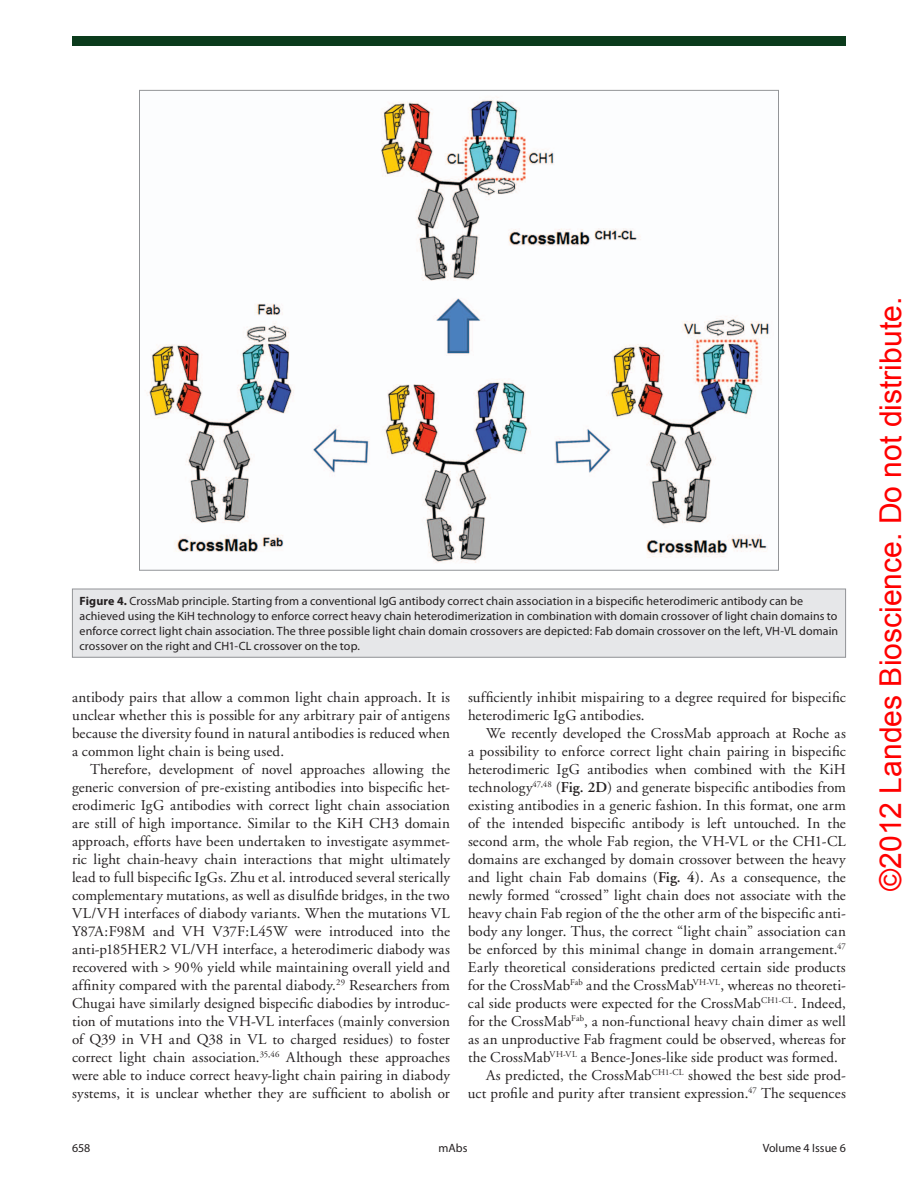
<style>
.page{position:relative;width:918px;height:1188px;background:#fff}
.page>*{position:absolute;margin:0;border:0;box-sizing:border-box;transform-origin:0 0}
.t1{font:30.15px "Arial";color:#f00}
.t2{font:15px/18px "Adobe Garamond";letter-spacing:.01em;color:#231f20;text-align:justify}
.t3{font:12px/15px "Myriad Pro";letter-spacing:.005em;color:#231f20}
.s1{font-weight:700}
.s2{font-weight:600}
</style>
<div class="page">
<div style="left:72px;top:36px;width:774px;height:10px;background:#0b3b1c"></div>
<div style="left:72px;top:589px;width:774px;height:68px;background:#e6e7e9"></div>
<div style="left:72px;top:589px;width:774px;height:69px;border:1px solid #939598"></div>
<img style="left:147px;top:97px;width:622px;height:466px">
<p class="t3" style="left:80px;top:593px;width:760px"><span class="s1">Figure 4.</span> CrossMab principle. Starting from a conventional IgG antibody correct chain association in a bispecific heterodimeric antibody can be achieved using the KiH technology to enforce correct heavy chain heterodimerization in combination with domain crossover of light chain domains to enforce correct light chain association. The three possible light chain domain crossovers are depicted: Fab domain crossover on the left, VH-VL domain crossover on the right and CH1-CL crossover on the top.</p>
<p class="t2" style="left:72px;top:689px;width:379px">antibody pairs that allow a common light chain approach. It is unclear whether this is possible for any arbitrary pair of antigens because the diversity found in natural antibodies is reduced when a common light chain is being used.</p>
<p class="t2" style="left:72px;top:761px;width:379px;text-indent:18px">Therefore, development of novel approaches allowing the generic conversion of pre-existing antibodies into bispecific het&shy;erodimeric IgG antibodies with correct light chain association are still of high importance. Similar to the KiH CH3 domain approach, efforts have been undertaken to investigate asymmet&shy;ric light chain-heavy chain interactions that might ultimately lead to full bispecific IgGs. Zhu et al. introduced several sterically complementary mutations, as well as disulfide bridges, in the two VL/VH interfaces of diabody variants. When the mutations VL Y87A:F98M and VH V37F:L45W were introduced into the anti-p185HER2 VL/VH interface, a heterodimeric diabody was recovered with &gt; 90% yield while maintaining overall yield and affinity compared with the parental diabody.<sup>29</sup> Researchers from Chugai have similarly designed bispecific diabodies by introduc&shy;tion of mutations into the VH-VL interfaces (mainly conversion of Q39 in VH and Q38 in VL to charged residues) to foster correct light chain association.<sup>35,46</sup> Although these approaches were able to induce correct heavy-light chain pairing in diabody systems, it is unclear whether they are sufficient to abolish or</p>
<p class="t2" style="left:468px;top:689px;width:379px">sufficiently inhibit mispairing to a degree required for bispecific heterodimeric IgG antibodies.</p>
<p class="t2" style="left:486px;top:725px;width:361px">We recently developed the CrossMab approach at Roche as</p>
<p class="t2" style="left:468px;top:743px;width:379px">a possibility to enforce correct light chain pairing in bispecific</p>
<p class="t2" style="left:468px;top:761px;width:379px">heterodimeric IgG antibodies when combined with the KiH</p>
<p class="t2" style="left:468px;top:779px;width:379px">technology<sup>47,48</sup> (<span class="s2">Fig. 2D</span>) and generate bispecific antibodies from</p>
<p class="t2" style="left:468px;top:797px;width:379px">existing antibodies in a generic fashion. In this format, one arm</p>
<p class="t2" style="left:468px;top:815px;width:379px">of the intended bispecific antibody is left untouched. In the</p>
<p class="t2" style="left:468px;top:833px;width:379px">second arm, the whole Fab region, the VH-VL or the CH1-CL</p>
<p class="t2" style="left:468px;top:851px;width:379px">domains are exchanged by domain crossover between the heavy</p>
<p class="t2" style="left:468px;top:869px;width:379px">and light chain Fab domains (<span class="s2">Fig. 4</span>). As a consequence, the</p>
<p class="t2" style="left:468px;top:887px;width:379px">newly formed “crossed” light chain does not associate with the</p>
<p class="t2" style="left:468px;top:905px;width:379px">heavy chain Fab region of the the other arm of the bispecific anti-</p>
<p class="t2" style="left:468px;top:923px;width:379px">body any longer. Thus, the correct “light chain” association can</p>
<p class="t2" style="left:468px;top:941px;width:379px">be enforced by this minimal change in domain arrangement.<sup>47</sup></p>
<p class="t2" style="left:468px;top:959px;width:379px">Early theoretical considerations predicted certain side products</p>
<p class="t2" style="left:468px;top:977px;width:379px">for the CrossMab<sup>Fab</sup> and the CrossMab<sup>VH-VL</sup>, whereas no theoreti-</p>
<p class="t2" style="left:468px;top:995px;width:379px">cal side products were expected for the CrossMab<sup>CH1-CL</sup>. Indeed,</p>
<p class="t2" style="left:468px;top:1013px;width:379px">for the CrossMab<sup>Fab</sup>, a non-functional heavy chain dimer as well</p>
<p class="t2" style="left:468px;top:1031px;width:379px">as an unproductive Fab fragment could be observed, whereas for</p>
<p class="t2" style="left:468px;top:1049px;width:372px">the CrossMab<sup>VH-VL</sup> a Bence-Jones-like side product was formed.</p>
<p class="t2" style="left:486px;top:1067px;width:361px">As predicted, the CrossMab<sup>CH1-CL</sup> showed the best side prod-</p>
<p class="t2" style="left:468px;top:1085px;width:379px">uct profile and purity after transient expression.<sup>47</sup> The sequences</p>
<p class="t3" style="left:72px;top:1140px;width:20px">658</p>
<p class="t3" style="left:439px;top:1140px;width:30px">mAbs</p>
<p class="t3" style="left:763px;top:1140px;width:85px">Volume 4 Issue 6</p>
<h1 class="t1" style="left:871px;top:891px;width:595px;rotate:-90deg">©2012 Landes Bioscience. Do not distribute.</h1>
</div>
